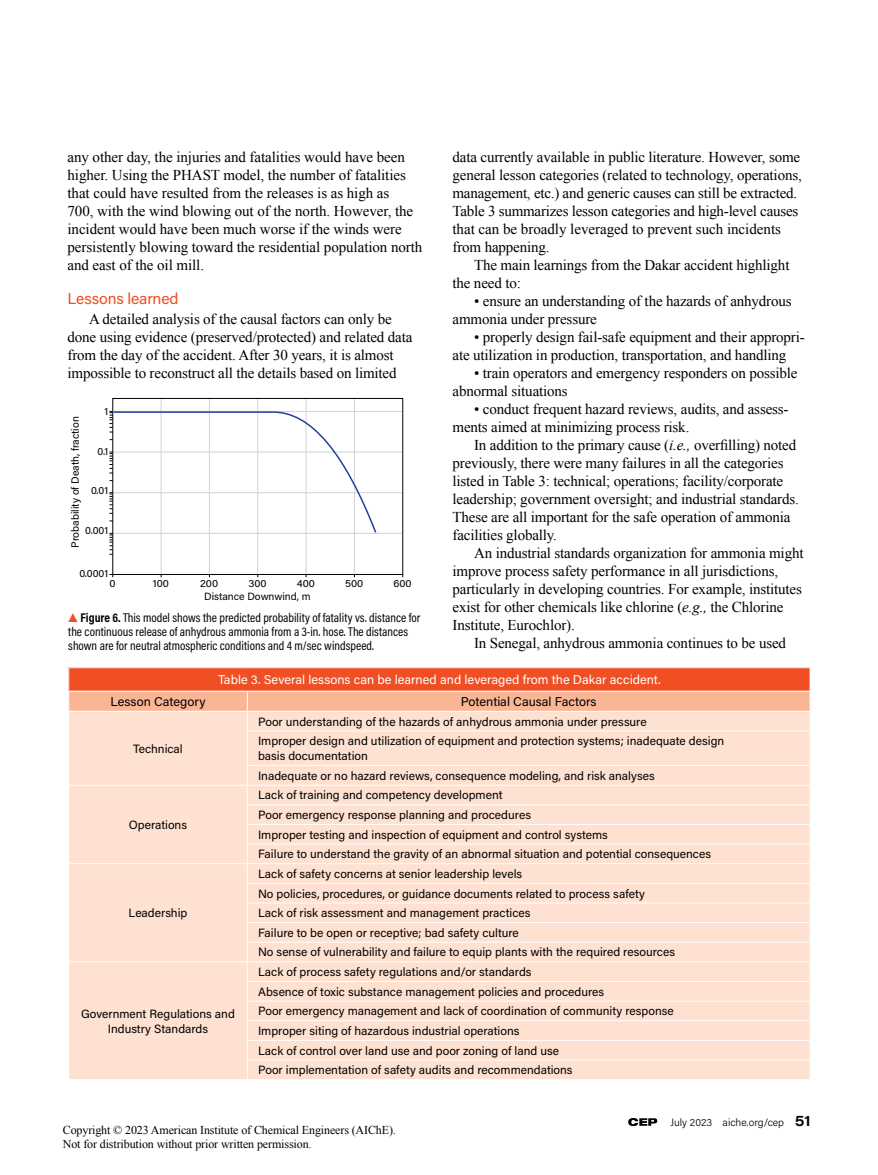
<style>
.page{position:relative;width:878px;height:1175px;background:#fff}
.page>*{position:absolute;margin:0;border:0;box-sizing:border-box;transform-origin:0 0}
.t1{font:15.75px "Acumin Pro";letter-spacing:-.01em;color:#f04e23}
.t2{font:15px/18px "Times New Roman";letter-spacing:-.01em;color:#000}
.t3{font:12.75px/14.2px "Acumin Pro Cond";color:#000}
.t4{font:12.75px "Acumin Pro";color:#fff}
.t5{font:12.75px "Acumin Pro";color:#000}
.t6{font:12px/19.6px "Acumin Pro";color:#000}
.t7{font:12px/13.5px "Times New Roman";letter-spacing:-.01em;color:#000}
.t8{font:10.5px "Acumin Pro";color:#000}
.t9{font:300 10.5px "Acumin Pro";color:#000}
.t10{font:10.5px "Acumin Pro";color:#000;scale:1.04 1}
.s1{font-style:italic}
.s2{font-family:"Acumin Pro Wide";font-weight:900;font-size:13.5px;color:#f04e23}
.s3{font-weight:700}
.s4{font-family:"Acumin Pro Wide";font-weight:600;font-size:15px}
</style>
<div class="page">
<svg style="left:628px;top:1118px;width:29px;height:8px"></svg>
<div style="left:69px;top:731px;width:740px;height:348px;background:#fee1d1"></div>
<hr style="left:247px;top:765px;width:563px;height:1px;background:#fff">
<hr style="left:247px;top:731px;width:1px;height:34px;background:#fff">
<hr style="left:68px;top:784px;width:179px;height:1px;background:#fff">
<hr style="left:247px;top:804px;width:563px;height:1px;background:#fff">
<hr style="left:247px;top:824px;width:563px;height:1px;background:#fff">
<hr style="left:247px;top:843px;width:563px;height:1px;background:#fff">
<hr style="left:247px;top:863px;width:563px;height:1px;background:#fff">
<hr style="left:247px;top:883px;width:563px;height:1px;background:#fff">
<hr style="left:247px;top:902px;width:563px;height:1px;background:#fff">
<hr style="left:247px;top:922px;width:563px;height:1px;background:#fff">
<hr style="left:247px;top:941px;width:563px;height:1px;background:#fff">
<hr style="left:247px;top:961px;width:563px;height:1px;background:#fff">
<hr style="left:247px;top:981px;width:563px;height:1px;background:#fff">
<hr style="left:247px;top:1000px;width:563px;height:1px;background:#fff">
<hr style="left:247px;top:1020px;width:563px;height:1px;background:#fff">
<hr style="left:247px;top:1040px;width:563px;height:1px;background:#fff">
<hr style="left:247px;top:1059px;width:563px;height:1px;background:#fff">
<svg style="left:809px;top:766px;width:1px;height:313px"></svg>
<hr style="left:68px;top:863px;width:179px;height:1px;background:#fff">
<hr style="left:68px;top:961px;width:179px;height:1px;background:#fff">
<svg style="left:247px;top:766px;width:1px;height:313px"></svg>
<svg style="left:68px;top:668px;width:742px;height:63px;background:#f79f81"></svg>
<hr style="left:247px;top:730px;width:563px;height:1px;background:#fff">
<hr style="left:247px;top:784px;width:563px;height:1px;background:#fff">
<hr style="left:113px;top:533px;width:289px;height:1px;background:#d1d3d4">
<hr style="left:113px;top:492px;width:289px;height:1px;background:#d1d3d4">
<hr style="left:113px;top:452px;width:289px;height:1px;background:#d1d3d4">
<hr style="left:113px;top:411px;width:289px;height:1px;background:#d1d3d4">
<hr style="left:354px;top:399px;width:1px;height:175px;background:#d1d3d4">
<hr style="left:306px;top:399px;width:1px;height:175px;background:#d1d3d4">
<hr style="left:257px;top:399px;width:1px;height:175px;background:#d1d3d4">
<hr style="left:209px;top:399px;width:1px;height:175px;background:#d1d3d4">
<hr style="left:161px;top:399px;width:1px;height:175px;background:#d1d3d4">
<div style="left:112px;top:398px;width:291px;height:177px;border:1px solid #000"></div>
<svg style="left:109px;top:409px;width:268px;height:146px"></svg>
<p class="t2" style="left:68px;top:148px;width:356px">any other day, the injuries and fatalities would have been higher. Using the PHAST model, the number of fatalities that could have resulted from the releases is as high as<br>700, with the wind blowing out of the north. However, the incident would have been much worse if the winds were persistently blowing toward the residential population north and east of the oil mill.</p>
<p class="t1" style="left:68px;top:288px;width:112px">Lessons learned</p>
<p class="t2" style="left:68px;top:310px;width:346px;text-indent:22px">A detailed analysis of the causal factors can only be done using evidence (preserved/protected) and related data from the day of the accident. After 30 years, it is almost impossible to reconstruct all the details based on limited</p>
<p class="t2" style="left:452px;top:148px;width:351px">data currently available in public literature. However, some general lesson categories (related to technology, operations, management, etc.) and generic causes can still be extracted.<br>Table 3 summarizes lesson categories and high-level causes that can be broadly leveraged to prevent such incidents from happening.</p>
<p class="t2" style="left:452px;top:256px;width:338px;text-indent:22px">The main learnings from the Dakar accident highlight the need to:</p>
<p class="t2" style="left:452px;top:292px;width:340px;text-indent:22px">• ensure an understanding of the hazards of anhydrous ammonia under pressure</p>
<p class="t2" style="left:452px;top:328px;width:354px;text-indent:22px">• properly design fail-safe equipment and their appropri&shy;ate utilization in production, transportation, and handling</p>
<p class="t2" style="left:452px;top:364px;width:346px;text-indent:22px">• train operators and emergency responders on possible abnormal situations</p>
<p class="t2" style="left:452px;top:400px;width:337px;text-indent:22px">• conduct frequent hazard reviews, audits, and assess&shy;ments aimed at minimizing process risk.</p>
<p class="t2" style="left:452px;top:436px;width:348px;text-indent:22px">In addition to the primary cause (<span class="s1">i.e.,</span> overfilling) noted previously, there were many failures in all the categories listed in Table 3: technical; operations; facility/corporate leadership; government oversight; and industrial standards.<br>These are all important for the safe operation of ammonia facilities globally.</p>
<p class="t2" style="left:452px;top:544px;width:352px;text-indent:22px">An industrial standards organization for ammonia might improve process safety performance in all jurisdictions, particularly in developing countries. For example, institutes exist for other chemicals like chlorine (<span class="s1">e.g.,</span> the Chlorine Institute, Eurochlor).</p>
<p class="t2" style="left:474px;top:634px;width:313px">In Senegal, anhydrous ammonia continues to be used</p>
<p class="t4" style="left:218px;top:671px;width:444px">Table 3. Several lessons can be learned and leveraged from the Dakar accident.</p>
<p class="t8" style="left:104px;top:404px;width:5px">1</p>
<p class="t8" style="left:68px;top:547px;width:133px;rotate:-90deg">Probability of Death, fraction</p>
<p class="t8" style="left:97px;top:443px;width:12px">0.1</p>
<p class="t8" style="left:91px;top:483px;width:19px">0.01</p>
<p class="t8" style="left:85px;top:523px;width:25px">0.001</p>
<p class="t8" style="left:79px;top:566px;width:30px">0.0001</p>
<p class="t10" style="left:109px;top:576px;width:7px">0</p>
<p class="t10" style="left:153px;top:576px;width:17px">100</p>
<p class="t10" style="left:200px;top:576px;width:19px">200</p>
<p class="t10" style="left:248px;top:576px;width:19px">300</p>
<p class="t10" style="left:297px;top:576px;width:19px">400</p>
<p class="t10" style="left:345px;top:576px;width:19px">500</p>
<p class="t10" style="left:393px;top:576px;width:19px">600</p>
<p class="t8" style="left:204px;top:589px;width:108px">Distance Downwind, m</p>
<p class="t3" style="left:68px;top:610px;width:353px"><span class="s2">▲</span> <span class="s3">Figure 6.</span> This model shows the predicted probability of fatality vs. distance for the continuous release of anhydrous ammonia from a 3-in. hose. The distances shown are for neutral atmospheric conditions and 4 m/sec windspeed.</p>
<p class="t5" style="left:110px;top:692px;width:97px">Lesson Category</p>
<p class="t5" style="left:461px;top:692px;width:137px">Potential Causal Factors</p>
<p class="t6" style="left:133px;top:738px;width:51px">Technical</p>
<p class="t6" style="left:258px;top:711px;width:467px">Poor understanding of the hazards of anhydrous ammonia under pressure<br>Improper design and utilization of equipment and protection systems; inadequate design</p>
<p class="t6" style="left:258px;top:745px;width:398px">basis documentation<br>Inadequate or no hazard reviews, consequence modeling, and risk analyses</p>
<p class="t6" style="left:129px;top:814px;width:60px">Operations</p>
<p class="t6" style="left:128px;top:902px;width:60px">Leadership</p>
<p class="t6" style="left:81px;top:1005px;width:155px;line-height:15px;text-align:center">Government Regulations and<br>Industry Standards</p>
<p class="t6" style="left:258px;top:785px;width:454px">Lack of training and competency development<br>Poor emergency response planning and procedures<br>Improper testing and inspection of equipment and control systems<br>Failure to understand the gravity of an abnormal situation and potential consequences</p>
<p class="t6" style="left:258px;top:863px;width:418px">Lack of safety concerns at senior leadership levels<br>No policies, procedures, or guidance documents related to process safety<br>Lack of risk assessment and management practices<br>Failure to be open or receptive; bad safety culture<br>No sense of vulnerability and failure to equip plants with the required resources</p>
<p class="t6" style="left:258px;top:961px;width:417px">Lack of process safety regulations and/or standards<br>Absence of toxic substance management policies and procedures<br>Poor emergency management and lack of coordination of community response Improper siting of hazardous industrial operations<br>Lack of control over land use and poor zoning of land use<br>Poor implementation of safety audits and recommendations</p>
<p class="t7" style="left:63px;top:1123px;width:334px">Copyright © 2023 American Institute of Chemical Engineers (AIChE).<br>Not for distribution without prior written permission.</p>
<p class="t9" style="left:670px;top:1115px;width:141px">July 2023 aiche.org/cep <span class="s4">51</span></p>
</div>
